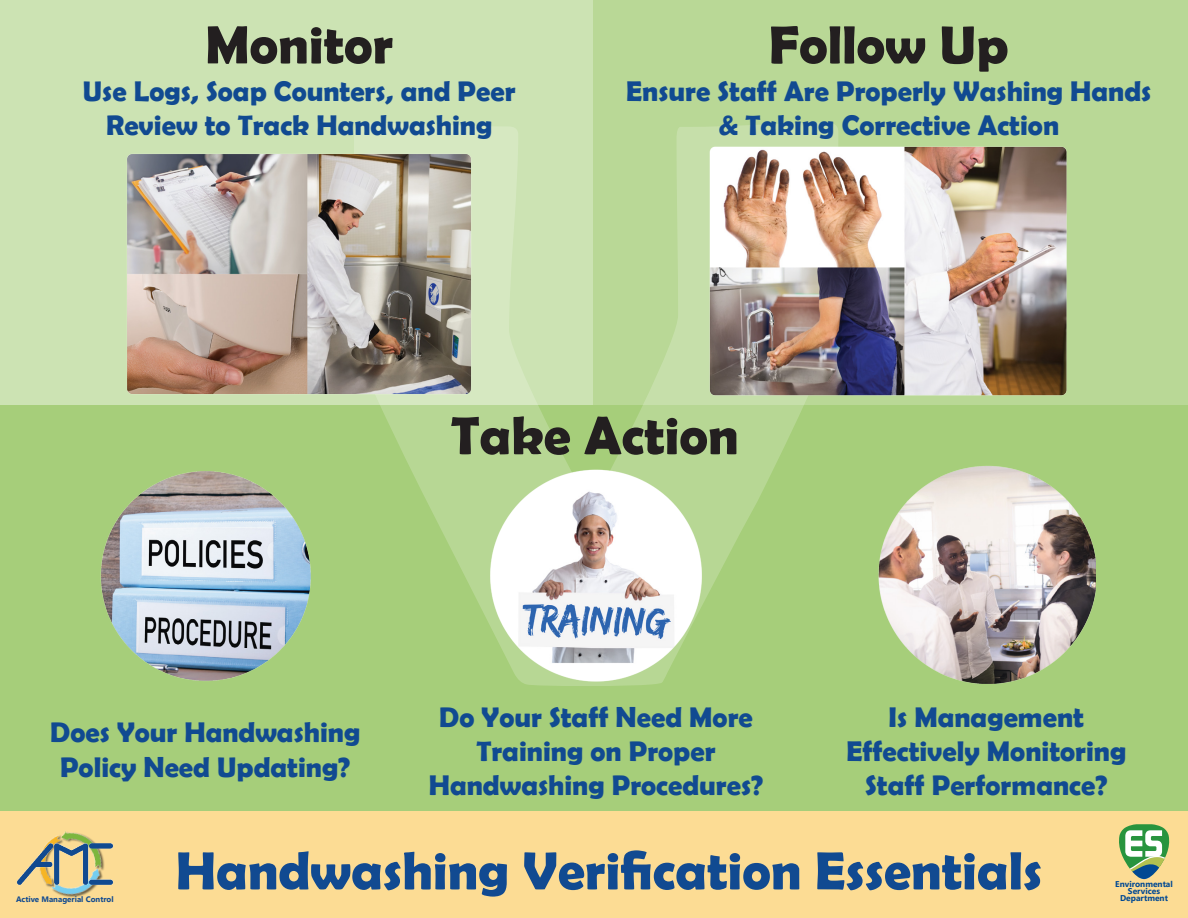
<style>
.page{position:relative;width:1188px;height:918px;background:#a6ce7a}
.page>*{position:absolute;margin:0;border:0;box-sizing:border-box;transform-origin:0 0}
.t1{font:700 54px "Berlin Sans FB Demi";color:#114a91}
.t2{font:700 54px "Berlin Sans FB Demi";color:#231f20}
.t3{font:700 28.5px/34.2px "Berlin Sans FB Demi";color:#114a91;text-align:center}
.t4{font:700 8.4px/7.6px "Gadugi";color:#014993;text-align:center}
.t5{font:700 7.95px "Gadugi";color:#114a90}
</style>
<div class="page">
<div style="left:0;top:812px;width:1188px;height:106px;background:#fcdc94"></div>
<img style="left:47px;top:831px;width:50px;height:67px">
<img style="left:16px;top:842px;width:98px;height:44px">
<svg style="left:1119px;top:824px;width:51px;height:55px"></svg>
<div style="left:0;top:0;width:593px;height:404px;background:#cce3b3"></div>
<div style="left:593px;top:0;width:595px;height:404px;background:#b9d896"></div>
<svg style="left:350px;top:122px;width:488px;height:479px"></svg>
<img style="left:127px;top:152px;width:347px;height:244px">
<img style="left:708px;top:143px;width:359px;height:255px">
<img style="left:100px;top:471px;width:211px;height:210px">
<img style="left:478px;top:459px;width:236px;height:227px">
<img style="left:878px;top:465px;width:217px;height:218px">
<p class="t2" style="left:205px;top:14px;width:189px">Monitor</p>
<p class="t2" style="left:769px;top:14px;width:241px">Follow Up</p>
<p class="t3" style="left:83px;top:74px;width:434px">Use Logs, Soap Counters, and Peer<br>Review to Track Handwashing</p>
<p class="t3" style="left:626px;top:74px;width:527px">Ensure Staff Are Properly Washing Hands &amp; Taking Corrective Action</p>
<p class="t2" style="left:451px;top:404px;width:289px">Take Action</p>
<p class="t3" style="left:50px;top:715px;width:312px">Does Your Handwashing<br>Policy Need Updating?</p>
<p class="t3" style="left:439px;top:700px;width:315px">Do Your Staff Need More<br>Training on Proper</p>
<p class="t3" style="left:429px;top:768px;width:336px">Handwashing Procedures?</p>
<p class="t3" style="left:889px;top:700px;width:197px">Is Management</p>
<p class="t3" style="left:846px;top:734px;width:281px">Effectively Monitoring<br>Staff Performance?</p>
<p class="t5" style="left:16px;top:894px;width:99px">Active Managerial Control</p>
<p class="t1" style="left:176px;top:839px;width:868px">Handwashing Verification Essentials</p>
<p class="t4" style="left:1115px;top:880px;width:59px">Environmental<br>Services</p>
<p class="t4" style="left:1120px;top:895px;width:49px">Department</p>
</div>
